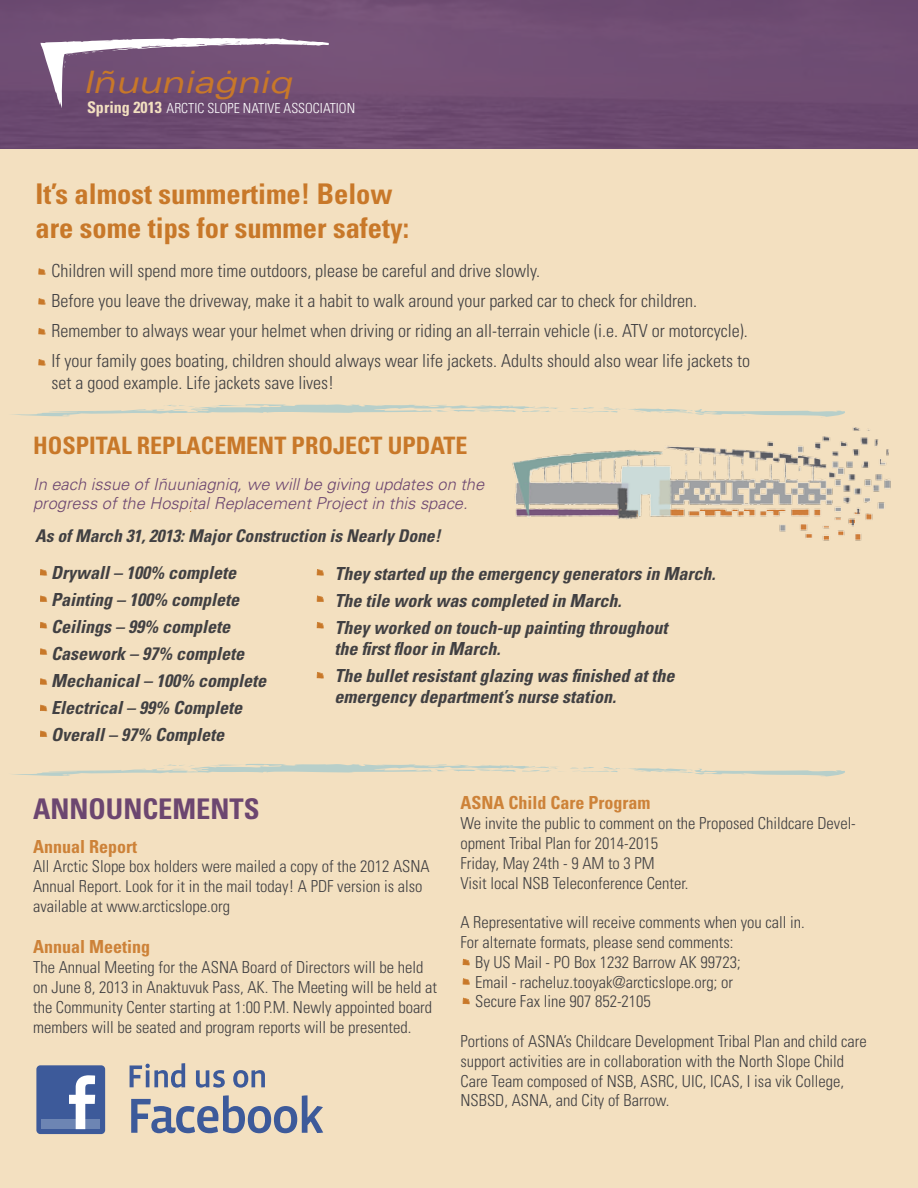
<style>
.page{position:relative;width:918px;height:1188px;background:#fff}
.page>*{position:absolute;margin:0;border:0;box-sizing:border-box;transform-origin:0 0}
.t1{font:italic expanded 30.9px "Univers";color:#c87829}
.t2{font:700 condensed 28.5px/34.2px "Univers";color:#c87829}
.t3{font:700 condensed 28.5px "Univers";color:#6c4670}
.t4{font:700 condensed 24px "Univers";color:#c87829}
.t5{font:300 condensed 18px/30px "Univers";color:#414042}
.t6{font:italic 700 condensed 18px/27px "Univers";color:#414042}
.t7{font:700 condensed 18px "Univers";color:#cd8238}
.t8{font:italic 700 condensed 17.55px "Univers";color:#414042}
.t9{font:300 condensed 16.5px/19.8px "Univers";color:#414042}
.t10{font:italic 300 16.5px/19.8px "Univers";color:#6c4670}
.t11{font:700 condensed 16.05px "Univers";color:#f3e0c0}
.t12{font:300 condensed 13.95px "Univers";color:#fff}
</style>
<div class="page">
<div style="left:0;top:139px;width:917px;height:1049px;background:#f3e0c0"></div>
<img style="left:512px;top:417px;width:379px;height:124px">
<svg style="left:38px;top:268px;width:8px;height:7px"></svg>
<svg style="left:38px;top:298px;width:8px;height:7px"></svg>
<svg style="left:38px;top:328px;width:8px;height:7px"></svg>
<svg style="left:38px;top:359px;width:8px;height:7px"></svg>
<svg style="left:40px;top:569px;width:8px;height:7px"></svg>
<svg style="left:40px;top:595px;width:8px;height:7px"></svg>
<svg style="left:40px;top:622px;width:8px;height:7px"></svg>
<svg style="left:40px;top:648px;width:8px;height:7px"></svg>
<svg style="left:40px;top:678px;width:8px;height:7px"></svg>
<svg style="left:40px;top:705px;width:8px;height:7px"></svg>
<svg style="left:40px;top:730px;width:8px;height:7px"></svg>
<svg style="left:317px;top:672px;width:7px;height:7px"></svg>
<svg style="left:317px;top:569px;width:7px;height:7px"></svg>
<svg style="left:317px;top:595px;width:7px;height:7px"></svg>
<svg style="left:317px;top:622px;width:7px;height:7px"></svg>
<svg style="left:463px;top:959px;width:7px;height:7px"></svg>
<svg style="left:463px;top:978px;width:7px;height:7px"></svg>
<svg style="left:463px;top:998px;width:7px;height:7px"></svg>
<svg style="left:130px;top:1063px;width:55px;height:25px"></svg>
<svg style="left:196px;top:1070px;width:29px;height:18px"></svg>
<svg style="left:233px;top:1070px;width:32px;height:18px"></svg>
<svg style="left:131px;top:1095px;width:192px;height:38px"></svg>
<div style="left:36px;top:1065px;width:69px;height:69px;background:#3d5a9a;border-radius:4px"></div>
<div style="left:41px;top:1119px;width:59px;height:10px;background:#6d85b3"></div>
<svg style="left:69px;top:1075px;width:26px;height:54px"></svg>
<svg style="left:12px;top:764px;width:833px;height:13px"></svg>
<svg style="left:12px;top:404px;width:833px;height:13px"></svg>
<div style="left:0;top:0;width:917px;height:149px;background:#6f4d73"></div>
<svg style="left:41px;top:33px;width:288px;height:76px;background:#826485"></svg>
<h1 class="t1" style="left:83px;top:64px;width:210px">Iñuuniagniq</h1>
<p class="t11" style="left:87px;top:97px;width:77px">Spring 2013</p>
<p class="t12" style="left:167px;top:100px;width:190px">ARCTIC SLOPE NATIVE ASSOCIATION</p>
<h2 class="t2" style="left:35px;top:176px;width:375px">It’s almost summertime! Below are some tips for summer safety:</h2>
<p class="t5" style="left:51px;top:256px;width:700px">Children will spend more time outdoors, please be careful and drive slowly.<br>Before you leave the driveway, make it a habit to walk around your parked car to check for children.<br>Remember to always wear your helmet when driving or riding an all-terrain vehicle (i.e. ATV or motorcycle).<br>If your family goes boating, children should always wear life jackets. Adults should also wear life jackets to</p>
<p class="t5" style="left:51px;top:367px;width:284px">set a good example. Life jackets save lives!</p>
<h3 class="t4" style="left:33px;top:431px;width:436px">HOSPITAL REPLACEMENT PROJECT UPDATE</h3>
<p class="t10" style="left:33px;top:473px;width:453px">In each issue of Iñuuniagniq, we will be giving updates on the progress of the Hospital Replacement Project in this space.</p>
<p class="t8" style="left:35px;top:525px;width:407px">As of March 31, 2013: Major Construction is Nearly Done!</p>
<p class="t6" style="left:51px;top:559px;width:216px">Drywall – 100% complete<br>Painting – 100% complete<br>Ceilings – 99% complete<br>Casework – 97% complete<br>Mechanical – 100% complete<br>Electrical – 99% Complete<br>Overall – 97% Complete</p>
<p class="t6" style="left:335px;top:560px;width:382px">They started up the emergency generators in March.<br>The tile work was completed in March.<br>They worked on touch-up painting throughout</p>
<p class="t6" style="left:335px;top:635px;width:341px">the first floor in March.<br>The bullet resistant glazing was finished at the</p>
<p class="t6" style="left:335px;top:683px;width:283px">emergency department’s nurse station.</p>
<h2 class="t3" style="left:33px;top:791px;width:228px">ANNOUNCEMENTS</h2>
<p class="t7" style="left:33px;top:835px;width:106px">Annual Report</p>
<p class="t9" style="left:33px;top:857px;width:398px">All Arctic Slope box holders were mailed a copy of the 2012 ASNA<br>Annual Report. Look for it in the mail today! A PDF version is also available at www.arcticslope.org</p>
<p class="t7" style="left:33px;top:936px;width:118px">Annual Meeting</p>
<p class="t9" style="left:33px;top:957px;width:405px">The Annual Meeting for the ASNA Board of Directors will be held on June 8, 2013 in Anaktuvuk Pass, AK. The Meeting will be held at the Community Center starting at 1:00 P.M. Newly appointed board members will be seated and program reports will be presented.</p>
<p class="t7" style="left:460px;top:792px;width:192px">ASNA Child Care Program</p>
<p class="t9" style="left:460px;top:813px;width:397px">We invite the public to comment on the Proposed Childcare Devel&shy;opment Tribal Plan for 2014-2015<br>Friday, May 24th - 9 AM to 3 PM<br>Visit local NSB Teleconference Center.</p>
<p class="t9" style="left:460px;top:912px;width:346px">A Representative will receive comments when you call in.</p>
<p class="t9" style="left:460px;top:932px;width:275px">For alternate formats, please send comments:</p>
<p class="t9" style="left:475px;top:952px;width:267px">By US Mail - PO Box 1232 Barrow AK 99723;</p>
<p class="t9" style="left:475px;top:972px;width:259px">Email - racheluz.tooyak@arcticslope.org; or</p>
<p class="t9" style="left:475px;top:992px;width:177px">Secure Fax line 907 852-2105</p>
<p class="t9" style="left:460px;top:1031px;width:408px">Portions of ASNA’s Childcare Development Tribal Plan and child care support activities are in collaboration with the North Slope Child Care Team composed of NSB, ASRC, UIC, ICAS, Iļisa vik College, NSBSD, ASNA, and City of Barrow.</p>
</div>
